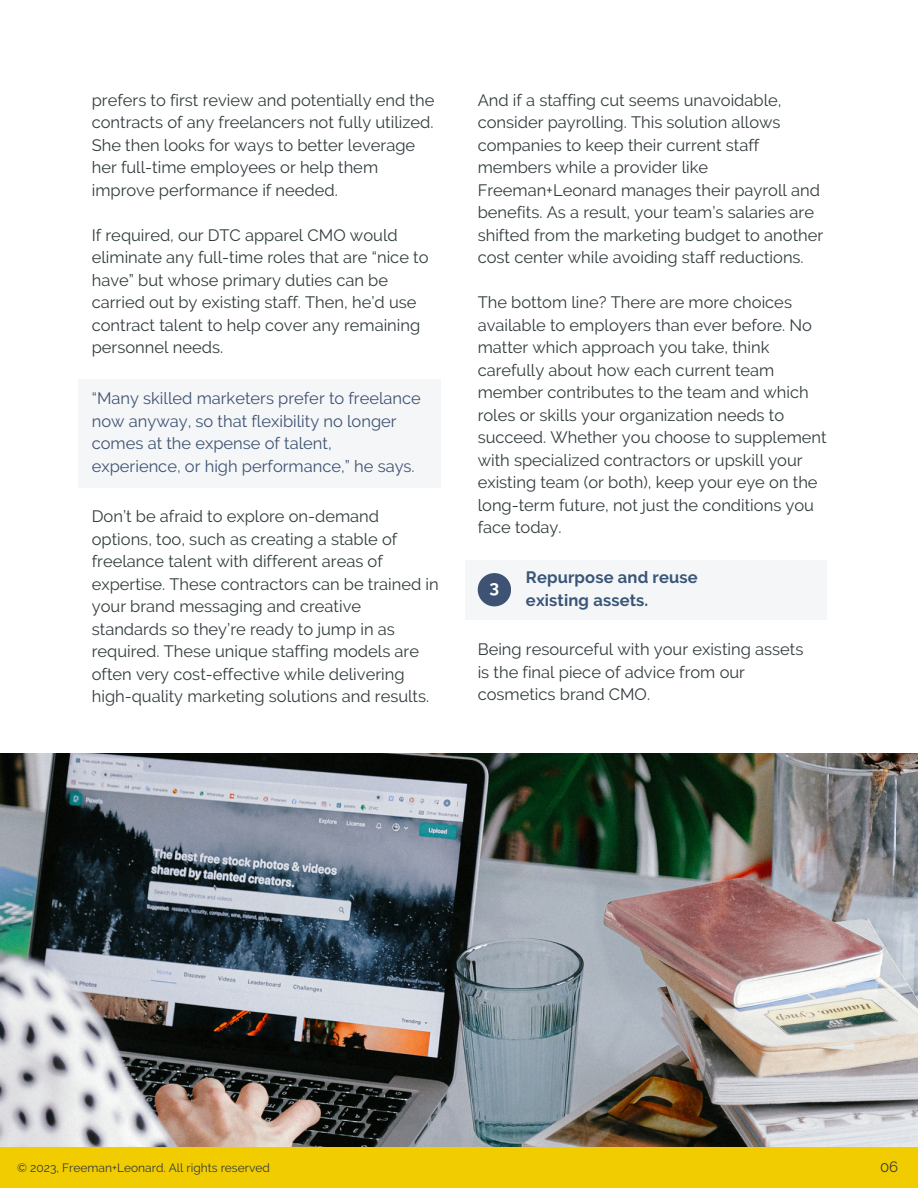
<style>
.page{position:relative;width:918px;height:1188px;background:#fff}
.page>*{position:absolute;margin:0;border:0;box-sizing:border-box;transform-origin:0 0}
.t1{font:700 17.4px "Raleway";color:#fff}
.t2{font:16.5px/22.5px "Raleway";color:#323c3e}
.t3{font:16.5px/22.5px "Raleway";color:#3e5373}
.t4{font:700 16.5px/22.5px "Raleway";letter-spacing:.01em;color:#395577}
.t5{font:15px "Raleway";color:#323c3e}
.t6{font:12px "Raleway";color:#323c3e}
</style>
<div class="page">
<img style="left:0;top:753px;width:918px;height:394px">
<div style="left:0;top:1147px;width:918px;height:41px;background:#f0cc00"></div>
<div style="left:78px;top:379px;width:362px;height:108px;background:#f5f6f8"></div>
<div style="left:465px;top:560px;width:362px;height:59px;background:#f5f6f8"></div>
<div style="left:478px;top:573px;width:33px;height:33px;background:#3e5373;border-radius:50%"></div>
<p class="t2" style="left:92px;top:89px;width:344px">prefers to first review and potentially end the contracts of any freelancers not fully utilized.<br>She then looks for ways to better leverage her full-time employees or help them improve performance if needed.</p>
<p class="t2" style="left:92px;top:224px;width:338px">If required, our DTC apparel CMO would eliminate any full-time roles that are “nice to have” but whose primary duties can be carried out by existing staff. Then, he’d use contract talent to help cover any remaining personnel needs.</p>
<p class="t3" style="left:92px;top:387px;width:331px">“Many skilled marketers prefer to freelance now anyway, so that flexibility no longer comes at the expense of talent, experience, or high performance,” he says.</p>
<p class="t2" style="left:92px;top:505px;width:348px">Don’t be afraid to explore on-demand options, too, such as creating a stable of freelance talent with different areas of expertise. These contractors can be trained in your brand messaging and creative standards so they’re ready to jump in as required. These unique staffing models are often very cost-effective while delivering high-quality marketing solutions and results.</p>
<p class="t2" style="left:478px;top:89px;width:347px">And if a staffing cut seems unavoidable, consider payrolling. This solution allows companies to keep their current staff members while a provider like Freeman+Leonard manages their payroll and benefits. As a result, your team’s salaries are shifted from the marketing budget to another cost center while avoiding staff reductions.</p>
<p class="t2" style="left:478px;top:291px;width:350px">The bottom line? There are more choices available to employers than ever before. No matter which approach you take, think carefully about how each current team member contributes to the team and which roles or skills your organization needs to succeed. Whether you choose to supplement with specialized contractors or upskill your existing team (or both), keep your eye on the long-term future, not just the conditions you face today.</p>
<p class="t1" style="left:490px;top:576px;width:11px">3</p>
<p class="t4" style="left:526px;top:566px;width:173px">Repurpose and reuse existing assets.</p>
<p class="t2" style="left:478px;top:638px;width:327px">Being resourceful with your existing assets is the final piece of advice from our cosmetics brand CMO.</p>
<p class="t6" style="left:17px;top:1160px;width:254px">© 2023, Freeman+Leonard. All rights reserved</p>
<p class="t5" style="left:880px;top:1158px;width:20px">06</p>
</div>
